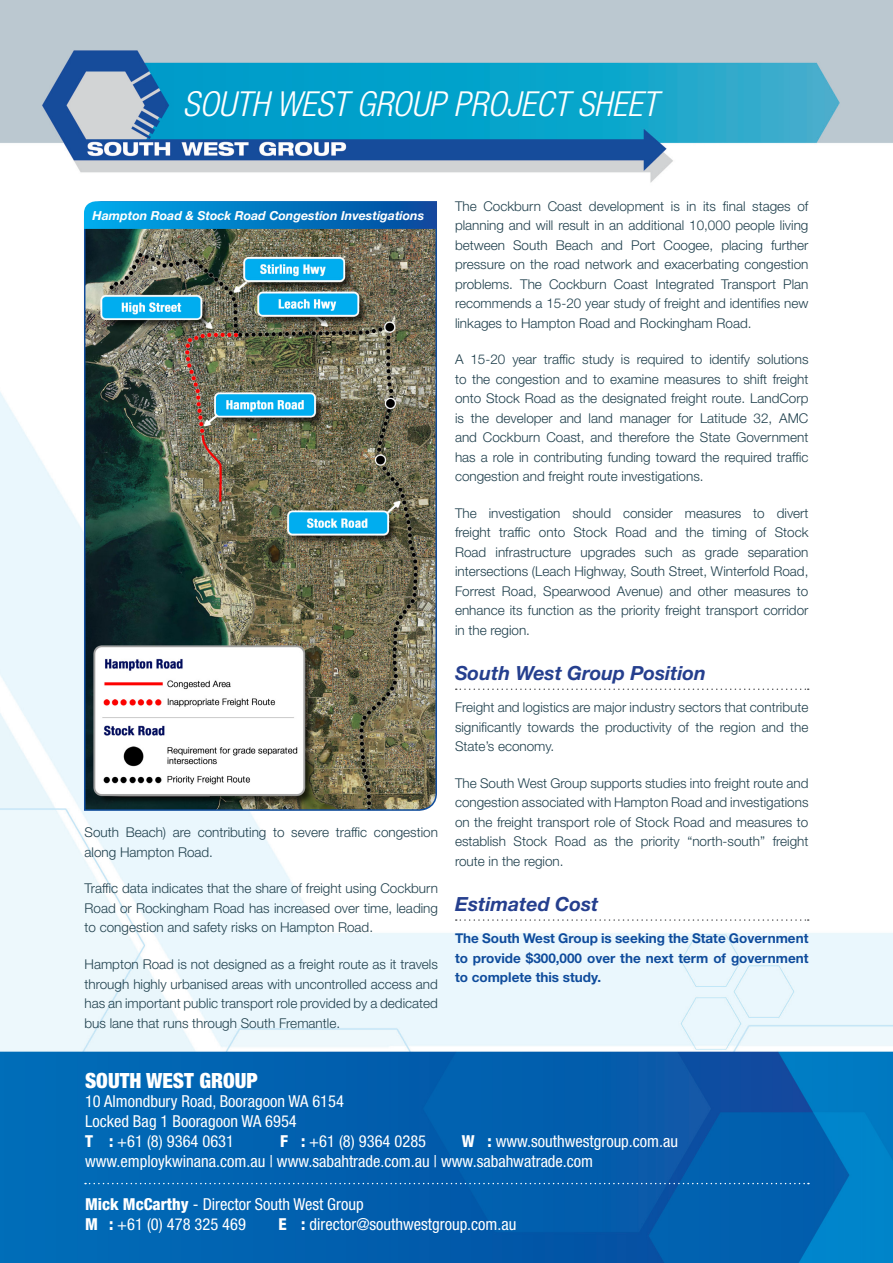
<style>
.page{position:relative;width:893px;height:1263px;background:#fff}
.page>*{position:absolute;margin:0;border:0;box-sizing:border-box;transform-origin:0 0}
.Section_Header{font:italic 300 condensed 34.5px "Helvetica Neue LT Std";color:#fff}
.t1{font:900 condensed 21px "Helvetica Neue LT Std";color:#fff}
.Heading_11pt_Bold_It{font:italic 700 19.5px "Helvetica Neue LT Std";color:#253f8e}
.t2{font:condensed 16.5px "Helvetica Neue LT Std";color:#fff}
.Body{font:300 13.5px/19.5px "Helvetica Neue LT Std";color:#20404d;text-align:justify}
.Bold_Body_Copy{font:700 13.5px/19.5px "Helvetica Neue LT Std";color:#0f4c9c;text-align:justify}
.Bold_Italic{font:italic 700 12.45px "Helvetica Neue LT Std";color:#fff}
.s1{font-weight:800}
</style>
<div class="page">
<img style="left:0;top:0;width:893px;height:1263px">
<svg style="left:456px;top:688px;width:353px;height:2px"></svg>
<svg style="left:456px;top:919px;width:353px;height:2px"></svg>
<img style="left:83px;top:201px;width:355px;height:610px">
<svg style="left:84px;top:201px;width:353px;height:28px;background:#037ac3"></svg>
<svg style="left:85px;top:1183px;width:724px;height:1px"></svg>
<p class="Section_Header" style="left:183px;top:84px;width:476px">SOUTH WEST GROUP PROJECT SHEET</p>
<p class="Bold_Italic" style="left:92px;top:207px;width:333px">Hampton Road &amp; Stock Road Congestion Investigations</p>
<p class="Body" style="left:85px;top:823px;width:355px">South Beach) are contributing to severe traffic congestion along Hampton Road.</p>
<p class="Body" style="left:85px;top:879px;width:355px">Traffic data indicates that the share of freight using Cockburn Road or Rockingham Road has increased over time, leading to congestion and safety risks on Hampton Road.</p>
<p class="Body" style="left:85px;top:954px;width:355px">Hampton Road is not designed as a freight route as it travels through highly urbanised areas with uncontrolled access and has an important public transport role provided by a dedicated bus lane that runs through South Fremantle.</p>
<p class="Body" style="left:455px;top:196px;width:355px">The Cockburn Coast development is in its final stages of planning and will result in an additional 10,000 people living between South Beach and Port Coogee, placing further pressure on the road network and exacerbating congestion problems. The Cockburn Coast Integrated Transport Plan recommends a 15-20 year study of freight and identifies new linkages to Hampton Road and Rockingham Road.</p>
<p class="Body" style="left:455px;top:350px;width:355px">A 15-20 year traffic study is required to identify solutions to the congestion and to examine measures to shift freight onto Stock Road as the designated freight route. LandCorp is the developer and land manager for Latitude 32, AMC and Cockburn Coast, and therefore the State Government has a role in contributing funding toward the required traffic congestion and freight route investigations.</p>
<p class="Body" style="left:455px;top:503px;width:355px">The investigation should consider measures to divert freight traffic onto Stock Road and the timing of Stock Road infrastructure upgrades such as grade separation intersections (Leach Highway, South Street, Winterfold Road, Forrest Road, Spearwood Avenue) and other measures to enhance its function as the priority freight transport corridor in the region.</p>
<p class="Heading_11pt_Bold_It" style="left:455px;top:661px;width:252px">South West Group Position</p>
<p class="Body" style="left:455px;top:697px;width:355px">Freight and logistics are major industry sectors that contribute significantly towards the productivity of the region and the State’s economy.</p>
<p class="Body" style="left:455px;top:773px;width:355px">The South West Group supports studies into freight route and congestion associated with Hampton Road and investigations on the freight transport role of Stock Road and measures to establish Stock Road as the priority “north-south” freight route in the region.</p>
<p class="Heading_11pt_Bold_It" style="left:455px;top:892px;width:145px">Estimated Cost</p>
<p class="Bold_Body_Copy" style="left:455px;top:928px;width:355px">The South West Group is seeking the State Government to provide $300,000 over the next term of government to complete this study.</p>
<p class="t1" style="left:85px;top:1067px;width:174px">SOUTH WEST GROUP</p>
<p class="t2" style="left:85px;top:1092px;width:260px">10 Almondbury Road, Booragoon WA 6154</p>
<p class="t2" style="left:85px;top:1112px;width:213px">Locked Bag 1 Booragoon WA 6954</p>
<p class="t2" style="left:85px;top:1132px;width:151px"><span class="s1">T :</span> +61 (8) 9364 0631</p>
<p class="t2" style="left:280px;top:1132px;width:148px"><span class="s1">F :</span> +61 (8) 9364 0285</p>
<p class="t2" style="left:462px;top:1132px;width:218px"><span class="s1">W :</span> www.southwestgroup.com.au</p>
<p class="t2" style="left:85px;top:1151px;width:510px">www.employkwinana.com.au | www.sabahtrade.com.au | www.sabahwatrade.com</p>
<p class="t2" style="left:85px;top:1194px;width:280px"><span class="s1">Mick McCarthy</span> - Director South West Group</p>
<p class="t2" style="left:85px;top:1214px;width:162px"><span class="s1">M :</span> +61 (0) 478 325 469</p>
<p class="t2" style="left:279px;top:1214px;width:239px"><span class="s1">E :</span> director@southwestgroup.com.au</p>
</div>
